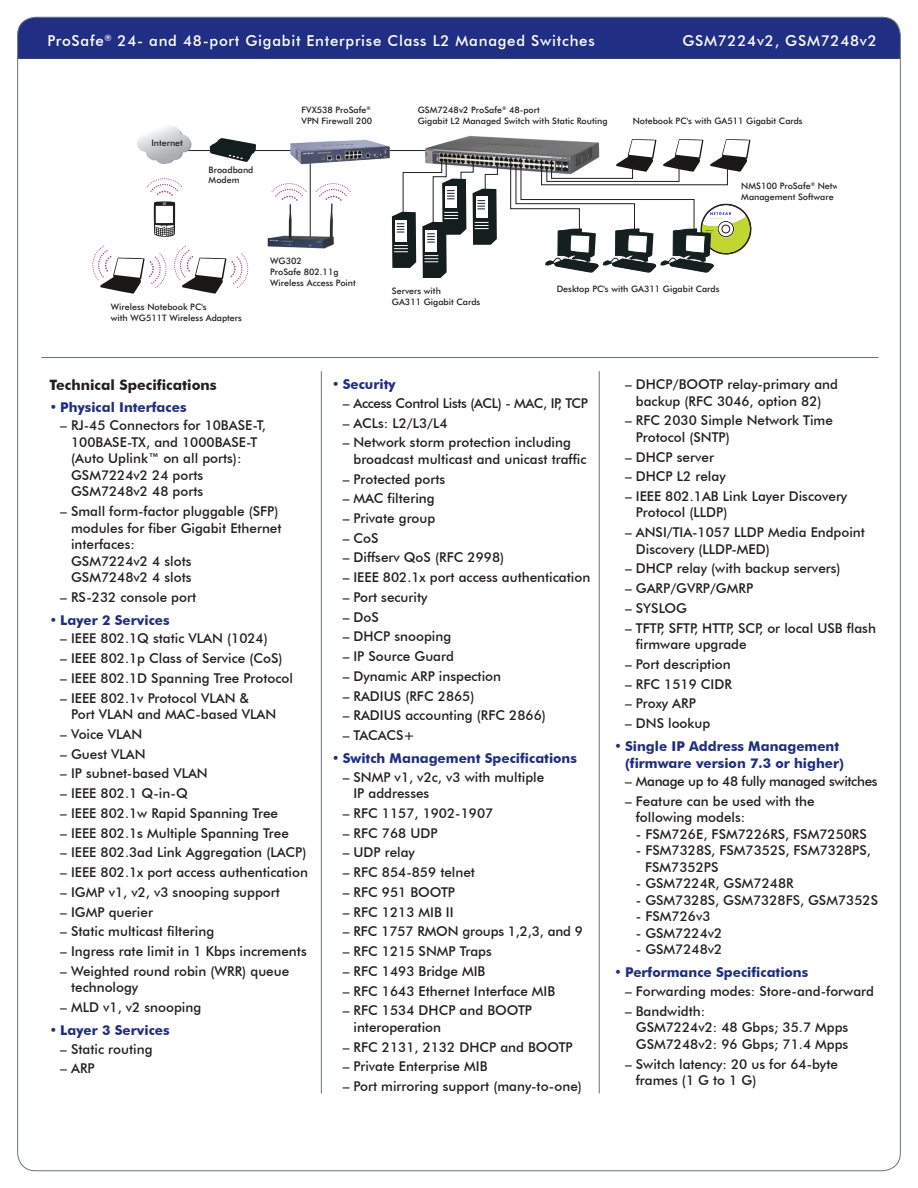
<style>
.page{position:relative;width:918px;height:1188px;background:#fff}
.page>*{position:absolute;margin:0;border:0;box-sizing:border-box;transform-origin:0 0}
.t1{font:500 15px "Futura BT";letter-spacing:.05em;color:#fff}
.t2{font:700 14.25px "Futura BT";color:#231f20}
.t3{font:500 13.5px/16.5px "Futura BT";color:#231f20}
.t4{font:700 13.5px/16.5px "Futura BT";color:#202e84}
.t5{font:500 13.5px "Futura BT";letter-spacing:-.025em;color:#231f20}
.t6{font:500 8.85px/11.1px "Futura BT";color:#231f20}
</style>
<div class="page">
<div style="left:17px;top:17px;width:883px;height:42px;background:#202e84"></div>
<hr style="left:321px;top:371px;width:1px;height:723px;background:#6a747c">
<hr style="left:599px;top:371px;width:1px;height:723px;background:#6a747c">
<img style="left:267px;top:202px;width:67px;height:47px">
<svg style="left:270px;top:183px;width:38px;height:20px"></svg>
<svg style="left:314px;top:183px;width:37px;height:20px"></svg>
<hr style="left:164px;top:150px;width:278px;height:1px;background:#231f20">
<img style="left:425px;top:135px;width:103px;height:35px">
<svg style="left:137px;top:126px;width:54px;height:38px"></svg>
<hr style="left:310px;top:160px;width:1px;height:77px;background:#231f20">
<svg style="left:392px;top:159px;width:106px;height:119px"></svg>
<svg style="left:174px;top:245px;width:75px;height:49px"></svg>
<svg style="left:92px;top:245px;width:75px;height:49px"></svg>
<svg style="left:146px;top:178px;width:36px;height:59px"></svg>
<svg style="left:210px;top:138px;width:46px;height:24px"></svg>
<svg style="left:510px;top:139px;width:242px;height:134px"></svg>
<img style="left:290px;top:139px;width:100px;height:25px">
<hr style="left:41px;top:357px;width:838px;height:1px;background:#6a747c">
<p class="t1" style="left:47px;top:32px;width:549px">ProSafe<sup>®</sup> 24- and 48-port Gigabit Enterprise Class L2 Managed Switches</p>
<p class="t1" style="left:682px;top:32px;width:196px">GSM7224v2, GSM7248v2</p>
<p class="t6" style="left:151px;top:137px;width:33px">Internet</p>
<p class="t6" style="left:209px;top:165px;width:46px;line-height:9.9px">Broadband<br>Modem</p>
<p class="t6" style="left:302px;top:104px;width:72px">FVX538 ProSafe<sup>®<br></sup>VPN Firewall 200</p>
<p class="t6" style="left:418px;top:104px;width:191px">GSM7248v2 ProSafe<sup>®</sup> 48-port<br>Gigabit L2 Managed Switch with Static Routing</p>
<p class="t6" style="left:633px;top:115px;width:172px">Notebook PC's with GA511 Gigabit Cards</p>
<p class="t6" style="left:741px;top:180px;width:112px">NMS100 ProSafe<sup>®</sup> Network<br>Management Software</p>
<p class="t6" style="left:111px;top:301px;width:133px">Wireless Notebook PC's<br>with WG511T Wireless Adapters</p>
<p class="t6" style="left:270px;top:255px;width:87px">WG302<br>ProSafe 802.11g<br>Wireless Access Point</p>
<p class="t6" style="left:392px;top:285px;width:90px">Servers with<br>GA311 Gigabit Cards</p>
<p class="t6" style="left:557px;top:283px;width:164px">Desktop PC's with GA311 Gigabit Cards</p>
<p class="t2" style="left:50px;top:376px;width:169px">Technical Specifications</p>
<p class="t4" style="left:50px;top:399px;width:139px">• Physical Interfaces</p>
<p class="t3" style="left:71px;top:417px;width:196px;text-indent:-11px">– RJ-45 Connectors for 10BASE-T,<br>100BASE-TX, and 1000BASE-T (Auto Uplink™ on all ports):<br>GSM7224v2 24 ports<br>GSM7248v2 48 ports</p>
<p class="t3" style="left:71px;top:503px;width:212px;text-indent:-11px">– Small form-factor pluggable (SFP) modules for fiber Gigabit Ethernet interfaces:<br>GSM7224v2 4 slots<br>GSM7248v2 4 slots</p>
<p class="t3" style="left:60px;top:589px;width:137px">– RS-232 console port</p>
<p class="t4" style="left:50px;top:612px;width:122px">• Layer 2 Services</p>
<p class="t3" style="left:60px;top:630px;width:209px">– IEEE 802.1Q static VLAN (1024)</p>
<p class="t3" style="left:60px;top:650px;width:224px">– IEEE 802.1p Class of Service (CoS)</p>
<p class="t3" style="left:60px;top:670px;width:234px">– IEEE 802.1D Spanning Tree Protocol</p>
<p class="t3" style="left:71px;top:690px;width:207px;text-indent:-11px">– IEEE 802.1v Protocol VLAN &amp;<br>Port VLAN and MAC-based VLAN</p>
<p class="t3" style="left:60px;top:726px;width:84px">– Voice VLAN</p>
<p class="t3" style="left:60px;top:745px;width:87px">– Guest VLAN</p>
<p class="t3" style="left:60px;top:765px;width:149px">– IP subnet-based VLAN</p>
<p class="t3" style="left:60px;top:785px;width:129px">– IEEE 802.1 Q-in-Q</p>
<p class="t3" style="left:60px;top:805px;width:219px">– IEEE 802.1w Rapid Spanning Tree</p>
<p class="t3" style="left:60px;top:824px;width:230px">– IEEE 802.1s Multiple Spanning Tree</p>
<p class="t3" style="left:60px;top:844px;width:248px">– IEEE 802.3ad Link Aggregation (LACP)</p>
<p class="t3" style="left:60px;top:864px;width:249px">– IEEE 802.1x port access authentication</p>
<p class="t3" style="left:60px;top:884px;width:221px">– IGMP v1, v2, v3 snooping support</p>
<p class="t3" style="left:60px;top:903px;width:94px">– IGMP querier</p>
<p class="t3" style="left:60px;top:923px;width:155px">– Static multicast filtering</p>
<p class="t3" style="left:60px;top:943px;width:248px">– Ingress rate limit in 1 Kbps increments</p>
<p class="t3" style="left:71px;top:963px;width:220px;text-indent:-11px">– Weighted round robin (WRR) queue technology</p>
<p class="t3" style="left:60px;top:999px;width:142px">– MLD v1, v2 snooping</p>
<p class="t4" style="left:50px;top:1022px;width:122px">• Layer 3 Services</p>
<p class="t3" style="left:60px;top:1040px;width:94px">– Static routing</p>
<p class="t3" style="left:60px;top:1060px;width:36px">– ARP</p>
<p class="t4" style="left:332px;top:376px;width:65px">• Security</p>
<p class="t5" style="left:343px;top:395px;width:247px">– Access Control Lists (ACL) - MAC, IP, TCP</p>
<p class="t3" style="left:343px;top:414px;width:106px">– ACLs: L2/L3/L4</p>
<p class="t3" style="left:353px;top:434px;width:235px;text-indent:-11px">– Network storm protection including broadcast multicast and unicast traffic</p>
<p class="t3" style="left:343px;top:470px;width:104px">– Protected ports</p>
<p class="t3" style="left:343px;top:490px;width:94px">– MAC filtering</p>
<p class="t3" style="left:343px;top:510px;width:94px">– Private group</p>
<p class="t3" style="left:343px;top:530px;width:37px">– CoS</p>
<p class="t3" style="left:343px;top:549px;width:163px">– Diffserv QoS (RFC 2998)</p>
<p class="t3" style="left:343px;top:569px;width:249px">– IEEE 802.1x port access authentication</p>
<p class="t3" style="left:343px;top:589px;width:86px">– Port security</p>
<p class="t3" style="left:343px;top:609px;width:38px">– DoS</p>
<p class="t3" style="left:343px;top:628px;width:110px">– DHCP snooping</p>
<p class="t3" style="left:343px;top:648px;width:113px">– IP Source Guard</p>
<p class="t3" style="left:343px;top:668px;width:160px">– Dynamic ARP inspection</p>
<p class="t3" style="left:343px;top:687px;width:133px">– RADIUS (RFC 2865)</p>
<p class="t3" style="left:343px;top:707px;width:205px">– RADIUS accounting (RFC 2866)</p>
<p class="t3" style="left:343px;top:727px;width:74px">– TACACS+</p>
<p class="t4" style="left:332px;top:750px;width:247px">• Switch Management Specifications</p>
<p class="t3" style="left:353px;top:769px;width:192px;text-indent:-11px">– SNMP v1, v2c, v3 with multiple<br>IP addresses</p>
<p class="t3" style="left:343px;top:805px;width:152px">– RFC 1157, 1902-1907</p>
<p class="t3" style="left:343px;top:825px;width:96px">– RFC 768 UDP</p>
<p class="t3" style="left:343px;top:844px;width:74px">– UDP relay</p>
<p class="t3" style="left:343px;top:864px;width:134px">– RFC 854-859 telnet</p>
<p class="t3" style="left:343px;top:884px;width:114px">– RFC 951 BOOTP</p>
<p class="t3" style="left:343px;top:903px;width:112px">– RFC 1213 MIB II</p>
<p class="t3" style="left:343px;top:923px;width:242px">– RFC 1757 RMON groups 1,2,3, and 9</p>
<p class="t3" style="left:343px;top:943px;width:151px">– RFC 1215 SNMP Traps</p>
<p class="t3" style="left:343px;top:963px;width:144px">– RFC 1493 Bridge MIB</p>
<p class="t3" style="left:343px;top:982px;width:214px">– RFC 1643 Ethernet Interface MIB</p>
<p class="t3" style="left:353px;top:1002px;width:180px;text-indent:-11px">– RFC 1534 DHCP and BOOTP interoperation</p>
<p class="t3" style="left:343px;top:1038px;width:232px">– RFC 2131, 2132 DHCP and BOOTP</p>
<p class="t3" style="left:343px;top:1058px;width:146px">– Private Enterprise MIB</p>
<p class="t3" style="left:343px;top:1078px;width:241px">– Port mirroring support (many-to-one)</p>
<p class="t3" style="left:625px;top:376px;width:214px;text-align:center">– DHCP/BOOTP relay-primary and backup (RFC 3046, option 82)</p>
<p class="t3" style="left:636px;top:412px;width:199px;text-indent:-11px">– RFC 2030 Simple Network Time<br>Protocol (SNTP)</p>
<p class="t3" style="left:625px;top:448px;width:90px">– DHCP server</p>
<p class="t3" style="left:625px;top:468px;width:102px">– DHCP L2 relay</p>
<p class="t3" style="left:636px;top:488px;width:213px;text-indent:-11px">– IEEE 802.1AB Link Layer Discovery<br>Protocol (LLDP)</p>
<p class="t3" style="left:636px;top:524px;width:231px;text-indent:-11px">– ANSI/TIA-1057 LLDP Media Endpoint<br>Discovery (LLDP-MED)</p>
<p class="t3" style="left:625px;top:560px;width:217px">– DHCP relay (with backup servers)</p>
<p class="t3" style="left:625px;top:580px;width:130px">– GARP/GVRP/GMRP</p>
<p class="t3" style="left:625px;top:600px;width:64px">– SYSLOG</p>
<p class="t3" style="left:636px;top:619px;width:242px;text-indent:-11px">– TFTP, SFTP, HTTP, SCP, or local USB flash firmware upgrade</p>
<p class="t3" style="left:625px;top:656px;width:107px">– Port description</p>
<p class="t3" style="left:625px;top:675px;width:109px">– RFC 1519 CIDR</p>
<p class="t3" style="left:625px;top:695px;width:72px">– Proxy ARP</p>
<p class="t3" style="left:625px;top:715px;width:87px">– DNS lookup</p>
<p class="t4" style="left:625px;top:738px;width:220px;text-indent:-11px">• Single IP Address Management (firmware version 7.3 or higher)</p>
<p class="t5" style="left:625px;top:773px;width:254px">– Manage up to 48 fully managed switches</p>
<p class="t3" style="left:636px;top:793px;width:180px;text-indent:-11px">– Feature can be used with the following models:</p>
<p class="t3" style="left:636px;top:826px;width:233px">- FSM726E, FSM7226RS, FSM7250RS</p>
<p class="t3" style="left:645px;top:842px;width:227px;text-indent:-9px">- FSM7328S, FSM7352S, FSM7328PS,<br>FSM7352PS</p>
<p class="t3" style="left:636px;top:875px;width:159px">- GSM7224R, GSM7248R</p>
<p class="t3" style="left:636px;top:892px;width:244px">- GSM7328S, GSM7328FS, GSM7352S</p>
<p class="t3" style="left:636px;top:908px;width:76px">- FSM726v3</p>
<p class="t3" style="left:636px;top:925px;width:88px">- GSM7224v2</p>
<p class="t3" style="left:636px;top:941px;width:88px">- GSM7248v2</p>
<p class="t4" style="left:614px;top:964px;width:196px">• Performance Specifications</p>
<p class="t3" style="left:625px;top:983px;width:250px">– Forwarding modes: Store-and-forward</p>
<p class="t3" style="left:636px;top:1003px;width:214px;text-indent:-11px">– Bandwidth:<br>GSM7224v2: 48 Gbps; 35.7 Mpps<br>GSM7248v2: 96 Gbps; 71.4 Mpps</p>
<p class="t3" style="left:636px;top:1055px;width:204px;text-indent:-11px">– Switch latency: 20 us for 64-byte frames (1 G to 1 G)</p>
</div>
